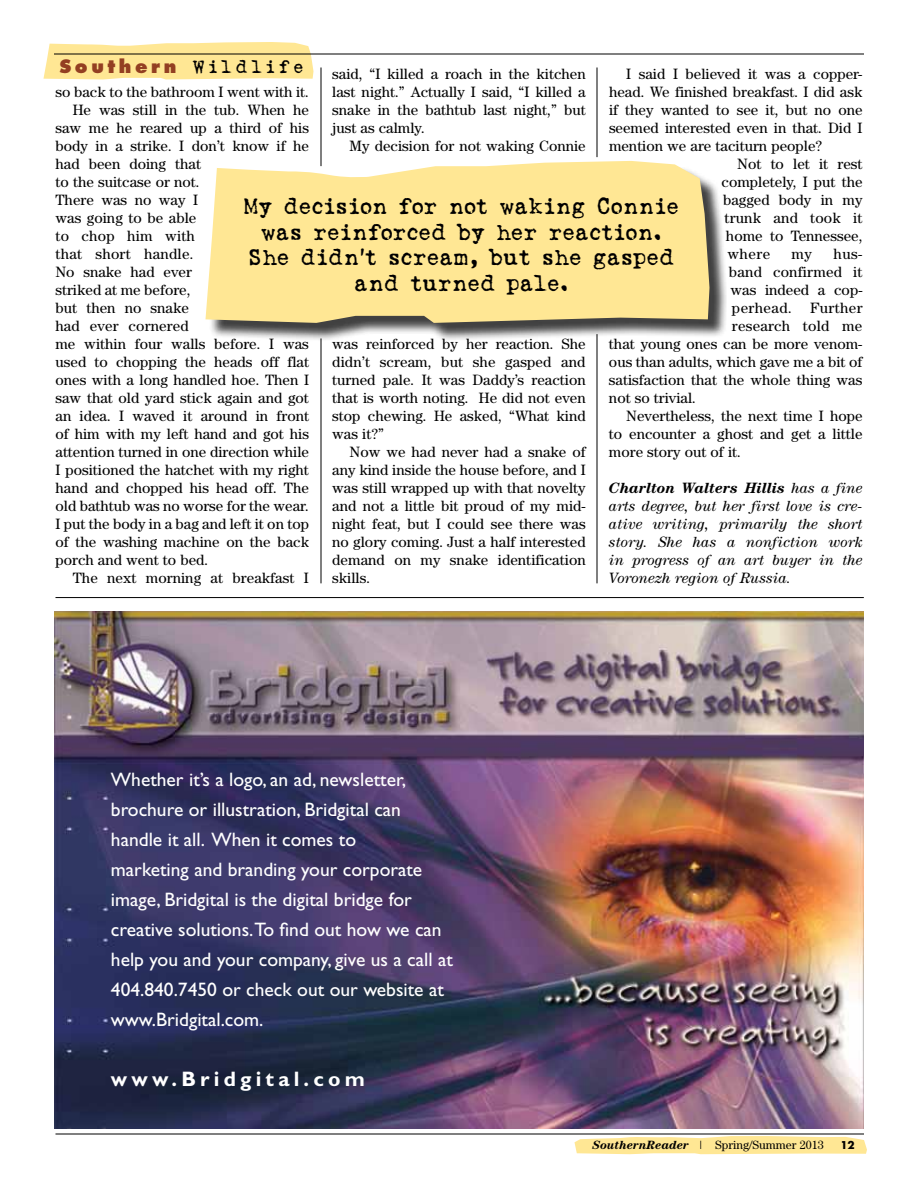
<style>
.page{position:relative;width:918px;height:1188px;background:#fff}
.page>*{position:absolute;margin:0;border:0;box-sizing:border-box;transform-origin:0 0}
.t1{font:22.5px/25.5px "Love Letter Typewriter";color:#000;text-align:center}
.t2{font:700 21px "Gill Sans";letter-spacing:.2em;color:#fff}
.t3{font:19.5px/30px "Gill Sans";color:#fff}
.t4{font:800 18px "Futura";letter-spacing:.2em;color:#933f22}
.t5{font:15px/18px "Century";color:#000;text-align:justify}
.t6{font:italic 15px/18px "Century";color:#000;text-align:justify}
.t7{font:15px "Century";letter-spacing:.025em;color:#000}
.t8{font:12px "Century";color:#000}
.t9{font:700 10.5px "Futura";color:#000}
.s1{font-family:"Love Letter Typewriter";font-weight:400;color:#000}
.s2{font-weight:700}
.s3{font-weight:700;font-style:italic}
</style>
<div class="page">
<svg style="left:43px;top:42px;width:270px;height:37px;background:#fbe599"></svg>
<hr style="left:597px;top:68px;width:1px;height:89px;background:#000">
<hr style="left:321px;top:68px;width:1px;height:98px;background:#000">
<hr style="left:597px;top:334px;width:1px;height:249px;background:#000">
<hr style="left:321px;top:338px;width:1px;height:245px;background:#000">
<hr style="left:55px;top:1134px;width:809px;height:1px;background:#000">
<hr style="left:54px;top:54px;width:810px;height:1px;background:#000">
<svg style="left:575px;top:1136px;width:292px;height:18px;background:#ffe99e"></svg>
<div style="left:208px;top:163px;width:519px;height:178px;background:#000;opacity:.75"></div>
<svg style="left:205px;top:161px;width:504px;height:162px;background:#fae498"></svg>
<hr style="left:56px;top:597px;width:808px;height:1px;background:#000">
<img style="left:54px;top:612px;width:810px;height:516px">
<p class="t4" style="left:59px;top:55px;width:246px">Southern <span class="s1">Wildlife</span></p>
<p class="t5" style="left:332px;top:65px;width:255px">said, “I killed a roach in the kitchen last night.” Actually I said, “I killed a snake in the bathtub last night,” but just as calmly.</p>
<p class="t5" style="left:350px;top:137px;width:238px">My decision for not waking Connie</p>
<p class="t5" style="left:626px;top:65px;width:238px">I said I believed it was a copper-</p>
<p class="t5" style="left:609px;top:83px;width:255px">head. We finished breakfast. I did ask</p>
<p class="t5" style="left:609px;top:101px;width:255px">if they wanted to see it, but no one</p>
<p class="t5" style="left:609px;top:119px;width:255px">seemed interested even in that. Did I</p>
<p class="t5" style="left:609px;top:137px;width:215px">mention we are taciturn people?</p>
<p class="t5" style="left:737px;top:155px;width:127px">Not to let it rest</p>
<p class="t5" style="left:722px;top:173px;width:143px">completely, I put the</p>
<p class="t5" style="left:723px;top:191px;width:141px">bagged body in my</p>
<p class="t5" style="left:724px;top:209px;width:139px">trunk and took it</p>
<p class="t5" style="left:726px;top:227px;width:138px">home to Tennessee,</p>
<p class="t5" style="left:727px;top:245px;width:44px">where</p>
<p class="t5" style="left:792px;top:245px;width:22px">my</p>
<p class="t5" style="left:834px;top:245px;width:30px">hus-</p>
<p class="t5" style="left:729px;top:263px;width:135px">band confirmed it</p>
<p class="t5" style="left:730px;top:281px;width:134px">was indeed a cop-</p>
<p class="t7" style="left:732px;top:299px;width:132px">perhead. Further</p>
<p class="t5" style="left:732px;top:317px;width:132px">research told me</p>
<p class="t5" style="left:609px;top:335px;width:255px">that young ones can be more venom-</p>
<p class="t5" style="left:609px;top:353px;width:255px">ous than adults, which gave me a bit of</p>
<p class="t5" style="left:609px;top:371px;width:255px">satisfaction that the whole thing was</p>
<p class="t5" style="left:609px;top:389px;width:89px">not so trivial.</p>
<p class="t5" style="left:626px;top:407px;width:238px">Nevertheless, the next time I hope</p>
<p class="t5" style="left:609px;top:425px;width:255px">to encounter a ghost and get a little</p>
<p class="t5" style="left:609px;top:443px;width:133px">more story out of it.</p>
<p class="t6" style="left:609px;top:479px;width:255px"><span class="s2">Charlton Walters Hillis</span> has a fine arts degree, but her first love is cre&shy;ative writing, primarily the short story. She has a nonfiction work in progress of an art buyer in the Voronezh region of Russia.</p>
<p class="t5" style="left:56px;top:83px;width:255px">so back to the bathroom I went with it.</p>
<p class="t5" style="left:73px;top:101px;width:238px">He was still in the tub. When he</p>
<p class="t5" style="left:56px;top:119px;width:255px">saw me he reared up a third of his</p>
<p class="t5" style="left:56px;top:137px;width:255px">body in a strike. I don’t know if he</p>
<p class="t5" style="left:56px;top:155px;width:147px">had been doing that</p>
<p class="t5" style="left:56px;top:173px;width:146px">to the suitcase or not.</p>
<p class="t5" style="left:56px;top:191px;width:144px">There was no way I</p>
<p class="t5" style="left:56px;top:209px;width:142px">was going to be able</p>
<p class="t5" style="left:56px;top:227px;width:141px">to chop him with</p>
<p class="t5" style="left:56px;top:245px;width:140px">that short handle.</p>
<p class="t5" style="left:56px;top:263px;width:138px">No snake had ever</p>
<p class="t5" style="left:56px;top:281px;width:136px">striked at me before,</p>
<p class="t5" style="left:56px;top:299px;width:135px">but then no snake</p>
<p class="t5" style="left:56px;top:317px;width:135px">had ever cornered</p>
<p class="t5" style="left:56px;top:335px;width:255px">me within four walls before. I was</p>
<p class="t5" style="left:56px;top:353px;width:255px">used to chopping the heads off flat</p>
<p class="t5" style="left:56px;top:371px;width:255px">ones with a long handled hoe. Then I</p>
<p class="t5" style="left:56px;top:389px;width:255px">saw that old yard stick again and got</p>
<p class="t5" style="left:56px;top:407px;width:255px">an idea. I waved it around in front</p>
<p class="t5" style="left:56px;top:425px;width:255px">of him with my left hand and got his</p>
<p class="t5" style="left:56px;top:443px;width:255px">attention turned in one direction while</p>
<p class="t5" style="left:56px;top:461px;width:255px">I positioned the hatchet with my right</p>
<p class="t5" style="left:56px;top:479px;width:255px">hand and chopped his head off. The</p>
<p class="t5" style="left:56px;top:497px;width:255px">old bathtub was no worse for the wear.</p>
<p class="t5" style="left:56px;top:515px;width:255px">I put the body in a bag and left it on top</p>
<p class="t5" style="left:56px;top:533px;width:255px">of the washing machine on the back</p>
<p class="t5" style="left:56px;top:551px;width:154px">porch and went to bed.</p>
<p class="t5" style="left:73px;top:569px;width:238px">The next morning at breakfast I</p>
<h1 class="t1" style="left:243px;top:195px;width:437px">My decision for not waking Connie was reinforced by her reaction.<br>She didn’t scream, but she gasped and turned pale.</h1>
<p class="t5" style="left:332px;top:335px;width:255px">was reinforced by her reaction. She didn’t scream, but she gasped and turned pale. It was Daddy’s reaction that is worth noting. He did not even stop chewing. He asked, “What kind was it?”</p>
<p class="t5" style="left:332px;top:443px;width:255px;text-indent:17px">Now we had never had a snake of any kind inside the house before, and I was still wrapped up with that novelty and not a little bit proud of my mid&shy;night feat, but I could see there was no glory coming. Just a half interested demand on my snake identification skills.</p>
<p class="t3" style="left:111px;top:765px;width:343px">Whether it’s a logo, an ad, newsletter, brochure or illustration, Bridgital can handle it all. When it comes to<br>marketing and branding your corporate image, Bridgital is the digital bridge for creative solutions.To find out how we can help you and your company, give us a call at 404.840.7450 or check out our website at www.Bridgital.com.</p>
<h2 class="t2" style="left:111px;top:1067px;width:256px">www.Bridgital.com</h2>
<p class="t8" style="left:592px;top:1138px;width:233px"><span class="s3">SouthernReader</span> | Spring/Summer 2013</p>
<p class="t9" style="left:840px;top:1138px;width:16px">12</p>
</div>
